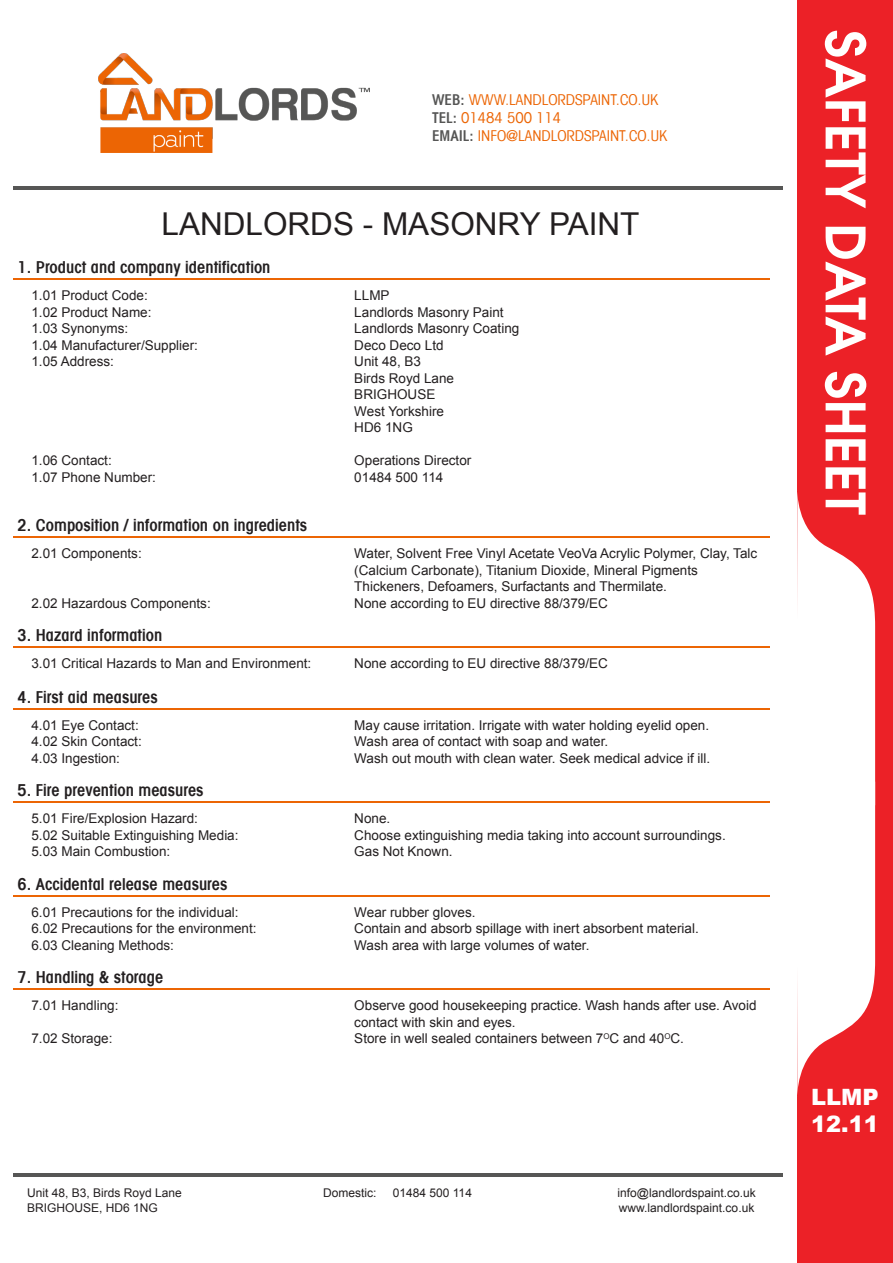
<style>
.page{position:relative;width:893px;height:1263px;background:#fff}
.page>*{position:absolute;margin:0;border:0;box-sizing:border-box;transform-origin:0 0}
.t1{font:600 54px "Avant Garde LT";color:#fffffe}
.t2{font:31.5px "Arial";color:#231f20}
.t3{font:900 22.5px/27px "Arial";color:#fff}
.t4{font:600 condensed 16.5px "Avant Garde LT";color:#231f20}
.t5{font:condensed 15px/18px "Avant Garde LT";color:#ec6504}
.t6{font:13.5px/16.5px "Arial";color:#231f20}
.t7{font:12px/14.4px "Arial";color:#231f20}
.s1{font-weight:600;color:#565655}
</style>
<div class="page">
<hr style="left:13px;top:279px;width:757px;height:1px;background:#ec6504">
<hr style="left:13px;top:536px;width:757px;height:2px;background:#ec6504">
<hr style="left:13px;top:646px;width:757px;height:1px;background:#ec6504">
<hr style="left:13px;top:708px;width:757px;height:1px;background:#ec6504">
<hr style="left:13px;top:801px;width:757px;height:2px;background:#ec6504">
<hr style="left:13px;top:895px;width:757px;height:1px;background:#ec6504">
<hr style="left:13px;top:988px;width:757px;height:2px;background:#ec6504">
<div style="left:797px;top:0;width:95px;height:1263px;background:#ec2127"></div>
<hr style="left:13px;top:186px;width:770px;height:3px;background:#565655">
<img style="left:99px;top:53px;width:271px;height:99px">
<hr style="left:13px;top:1174px;width:770px;height:3px;background:#565655">
<svg style="left:797px;top:492px;width:78px;height:603px"></svg>
<p class="t5" style="left:432px;top:91px;width:237px"><span class="s1">WEB:</span> WWW.LANDLORDSPAINT.CO.UK<br><span class="s1">TEL:</span> 01484 500 114<br><span class="s1">EMAIL:</span> INFO@LANDLORDSPAINT.CO.UK</p>
<h2 class="t2" style="left:162px;top:203px;width:479px">LANDLORDS - MASONRY PAINT</h2>
<p class="t4" style="left:18px;top:257px;width:255px">1. Product and company identification</p>
<p class="t6" style="left:31px;top:287px;width:118px">1.01 Product Code:</p>
<p class="t6" style="left:31px;top:304px;width:122px">1.02 Product Name:</p>
<p class="t6" style="left:31px;top:320px;width:98px">1.03 Synonyms:</p>
<p class="t6" style="left:31px;top:337px;width:168px">1.04 Manufacturer/Supplier:</p>
<p class="t6" style="left:31px;top:353px;width:84px">1.05 Address:</p>
<p class="t6" style="left:31px;top:452px;width:82px">1.06 Contact:</p>
<p class="t6" style="left:31px;top:469px;width:126px">1.07 Phone Number:</p>
<p class="t4" style="left:18px;top:515px;width:291px">2. Composition / information on ingredients</p>
<p class="t6" style="left:31px;top:545px;width:112px">2.01 Components:</p>
<p class="t6" style="left:31px;top:595px;width:181px">2.02 Hazardous Components:</p>
<p class="t4" style="left:18px;top:624px;width:146px">3. Hazard information</p>
<p class="t6" style="left:31px;top:655px;width:281px">3.01 Critical Hazards to Man and Environment:</p>
<p class="t4" style="left:18px;top:686px;width:142px">4. First aid measures</p>
<p class="t6" style="left:31px;top:717px;width:109px">4.01 Eye Contact:</p>
<p class="t6" style="left:31px;top:733px;width:112px">4.02 Skin Contact:</p>
<p class="t6" style="left:31px;top:750px;width:90px">4.03 Ingestion:</p>
<p class="t4" style="left:18px;top:780px;width:188px">5. Fire prevention measures</p>
<p class="t6" style="left:31px;top:810px;width:168px">5.01 Fire/Explosion Hazard:</p>
<p class="t6" style="left:31px;top:827px;width:209px">5.02 Suitable Extinguishing Media:</p>
<p class="t6" style="left:31px;top:843px;width:140px">5.03 Main Combustion:</p>
<p class="t4" style="left:18px;top:874px;width:211px">6. Accidental release measures</p>
<p class="t6" style="left:31px;top:904px;width:209px">6.01 Precautions for the individual:</p>
<p class="t6" style="left:31px;top:920px;width:227px">6.02 Precautions for the environment:</p>
<p class="t6" style="left:31px;top:937px;width:144px">6.03 Cleaning Methods:</p>
<p class="t4" style="left:18px;top:967px;width:147px">7. Handling &amp; storage</p>
<p class="t6" style="left:31px;top:997px;width:89px">7.01 Handling:</p>
<p class="t6" style="left:31px;top:1030px;width:83px">7.02 Storage:</p>
<p class="t6" style="left:354px;top:287px;width:37px">LLMP</p>
<p class="t6" style="left:354px;top:304px;width:151px">Landlords Masonry Paint</p>
<p class="t6" style="left:354px;top:320px;width:167px">Landlords Masonry Coating</p>
<p class="t6" style="left:354px;top:337px;width:91px">Deco Deco Ltd</p>
<p class="t6" style="left:354px;top:353px;width:68px">Unit 48, B3</p>
<p class="t6" style="left:354px;top:370px;width:101px">Birds Royd Lane</p>
<p class="t6" style="left:354px;top:386px;width:83px">BRIGHOUSE</p>
<p class="t6" style="left:354px;top:403px;width:91px">West Yorkshire</p>
<p class="t6" style="left:354px;top:419px;width:60px">HD6 1NG</p>
<p class="t6" style="left:354px;top:452px;width:119px">Operations Director</p>
<p class="t6" style="left:354px;top:469px;width:91px">01484 500 114</p>
<p class="t6" style="left:354px;top:545px;width:404px">Water, Solvent Free Vinyl Acetate VeoVa Acrylic Polymer, Clay, Talc (Calcium Carbonate), Titanium Dioxide, Mineral Pigments</p>
<p class="t6" style="left:354px;top:578px;width:314px">Thickeners, Defoamers, Surfactants and Thermilate.</p>
<p class="t6" style="left:354px;top:595px;width:255px">None according to EU directive 88/379/EC</p>
<p class="t6" style="left:354px;top:655px;width:255px">None according to EU directive 88/379/EC</p>
<p class="t6" style="left:354px;top:717px;width:356px">May cause irritation. Irrigate with water holding eyelid open.</p>
<p class="t6" style="left:354px;top:733px;width:255px">Wash area of contact with soap and water.</p>
<p class="t6" style="left:354px;top:750px;width:357px">Wash out mouth with clean water. Seek medical advice if ill.</p>
<p class="t6" style="left:354px;top:810px;width:38px">None.</p>
<p class="t6" style="left:354px;top:827px;width:373px">Choose extinguishing media taking into account surroundings.</p>
<p class="t6" style="left:354px;top:843px;width:100px">Gas Not Known.</p>
<p class="t6" style="left:354px;top:904px;width:123px">Wear rubber gloves.</p>
<p class="t6" style="left:354px;top:920px;width:346px">Contain and absorb spillage with inert absorbent material.</p>
<p class="t6" style="left:354px;top:937px;width:237px">Wash area with large volumes of water.</p>
<p class="t6" style="left:354px;top:997px;width:404px">Observe good housekeeping practice. Wash hands after use. Avoid contact with skin and eyes.</p>
<p class="t6" style="left:354px;top:1030px;width:331px">Store in well sealed containers between 7<sup>O</sup>C and 40<sup>O</sup>C.</p>
<p class="t7" style="left:27px;top:1186px;width:156px">Unit 48, B3, Birds Royd Lane<br>BRIGHOUSE, HD6 1NG</p>
<p class="t7" style="left:323px;top:1186px;width:55px">Domestic:</p>
<p class="t7" style="left:393px;top:1186px;width:81px">01484 500 114</p>
<p class="t7" style="left:617px;top:1186px;width:140px">info@landlordspaint.co.uk www.landlordspaint.co.uk</p>
<h1 class="t1" style="left:881px;top:30px;width:486px;rotate:90deg">SAFETY DATA SHEET</h1>
<h3 class="t3" style="left:811px;top:1083px;width:69px">LLMP<br>12.11</h3>
</div>
